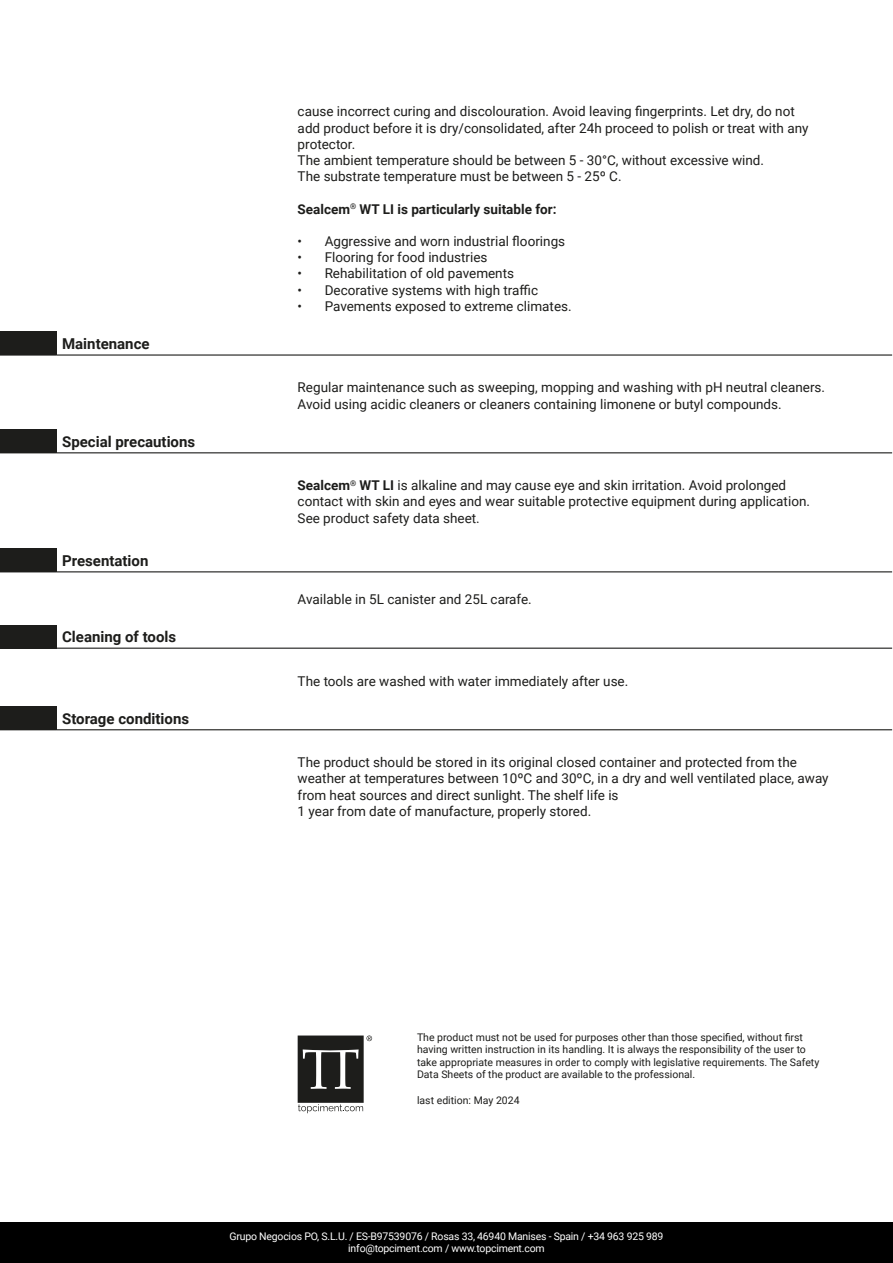
<style>
.page{position:relative;width:893px;height:1263px;background:#fff}
.page>*{position:absolute;margin:0;border:0;box-sizing:border-box;transform-origin:0 0}
.t1{font:700 15px "Roboto";color:#1d1d1b}
.TEXTO_GROSO{font:13.5px/16.2px "Roboto";color:#1d1d1b}
.TEXTO_GROSO-2{font:700 13.5px "Roboto";color:#1d1d1b}
.t2{font:10.5px/12.6px "Roboto";color:#1d1d1b}
.t3{font:10.5px/12px "Roboto";letter-spacing:-.02em;color:#fff;text-align:center}
.s1{font-weight:700}
</style>
<div class="page">
<div style="left:0;top:1222px;width:893px;height:41px;background:#000"></div>
<div style="left:0;top:332px;width:56px;height:23px;background:#1d1d1b"></div>
<hr style="left:0;top:354px;width:56px;height:2px;background:#1d1d1b">
<hr style="left:56px;top:354px;width:836px;height:2px;background:#1d1d1b">
<div style="left:0;top:430px;width:56px;height:23px;background:#1d1d1b"></div>
<hr style="left:56px;top:452px;width:836px;height:1px;background:#1d1d1b">
<div style="left:0;top:549px;width:56px;height:23px;background:#1d1d1b"></div>
<hr style="left:56px;top:571px;width:836px;height:1px;background:#1d1d1b">
<div style="left:0;top:625px;width:56px;height:23px;background:#1d1d1b"></div>
<hr style="left:0;top:648px;width:56px;height:1px;background:#1d1d1b">
<hr style="left:56px;top:648px;width:836px;height:1px;background:#1d1d1b">
<div style="left:0;top:706px;width:56px;height:24px;background:#1d1d1b"></div>
<hr style="left:56px;top:729px;width:836px;height:1px;background:#1d1d1b">
<svg style="left:298px;top:1035px;width:74px;height:78px"></svg>
<h3 class="t1" style="left:62px;top:333px;width:89px">Maintenance</h3>
<h3 class="t1" style="left:62px;top:431px;width:135px">Special precautions</h3>
<h3 class="t1" style="left:62px;top:550px;width:88px">Presentation</h3>
<h3 class="t1" style="left:62px;top:626px;width:116px">Cleaning of tools</h3>
<h3 class="t1" style="left:62px;top:708px;width:128px">Storage conditions</h3>
<p class="TEXTO_GROSO" style="left:298px;top:103px;width:512px">cause incorrect curing and discolouration. Avoid leaving fingerprints. Let dry, do not add product before it is dry/consolidated, after 24h proceed to polish or treat with any protector.</p>
<p class="TEXTO_GROSO" style="left:298px;top:152px;width:468px">The ambient temperature should be between 5 - 30°C, without excessive wind.</p>
<p class="TEXTO_GROSO" style="left:298px;top:168px;width:325px">The substrate temperature must be between 5 - 25º C.</p>
<p class="TEXTO_GROSO-2" style="left:298px;top:199px;width:260px">Sealcem<sup>®</sup> WT LI is particularly suitable for:</p>
<p class="TEXTO_GROSO" style="left:298px;top:233px;width:269px">• Aggressive and worn industrial floorings</p>
<p class="TEXTO_GROSO" style="left:298px;top:249px;width:191px">• Flooring for food industries</p>
<p class="TEXTO_GROSO" style="left:298px;top:265px;width:218px">• Rehabilitation of old pavements</p>
<p class="TEXTO_GROSO" style="left:298px;top:281px;width:242px">• Decorative systems with high traffic</p>
<p class="TEXTO_GROSO" style="left:298px;top:297px;width:276px">• Pavements exposed to extreme climates.</p>
<p class="TEXTO_GROSO" style="left:298px;top:379px;width:529px">Regular maintenance such as sweeping, mopping and washing with pH neutral cleaners.<br>Avoid using acidic cleaners or cleaners containing limonene or butyl compounds.</p>
<p class="TEXTO_GROSO" style="left:298px;top:477px;width:514px"><span class="s1">Sealcem</span><sup>®</sup> <span class="s1">WT LI</span> is alkaline and may cause eye and skin irritation. Avoid prolonged contact with skin and eyes and wear suitable protective equipment during application.<br>See product safety data sheet.</p>
<p class="TEXTO_GROSO" style="left:298px;top:591px;width:236px">Available in 5L canister and 25L carafe.</p>
<p class="TEXTO_GROSO" style="left:298px;top:672px;width:332px">The tools are washed with water immediately after use.</p>
<p class="TEXTO_GROSO" style="left:298px;top:754px;width:532px">The product should be stored in its original closed container and protected from the weather at temperatures between 10ºC and 30ºC, in a dry and well ventilated place, away from heat sources and direct sunlight. The shelf life is</p>
<p class="TEXTO_GROSO" style="left:298px;top:802px;width:295px">1 year from date of manufacture, properly stored.</p>
<p class="t2" style="left:417px;top:1030px;width:404px">The product must not be used for purposes other than those specified, without first having written instruction in its handling. It is always the responsibility of the user to take appropriate measures in order to comply with legislative requirements. The Safety Data Sheets of the product are available to the professional.</p>
<p class="t2" style="left:417px;top:1093px;width:104px">last edition: May 2024</p>
<p class="t3" style="left:230px;top:1230px;width:435px">Grupo Negocios PO, S.L.U. / ES-B97539076 / Rosas 33, 46940 Manises - Spain / +34 963 925 989 info@topciment.com / www.topciment.com</p>
</div>
